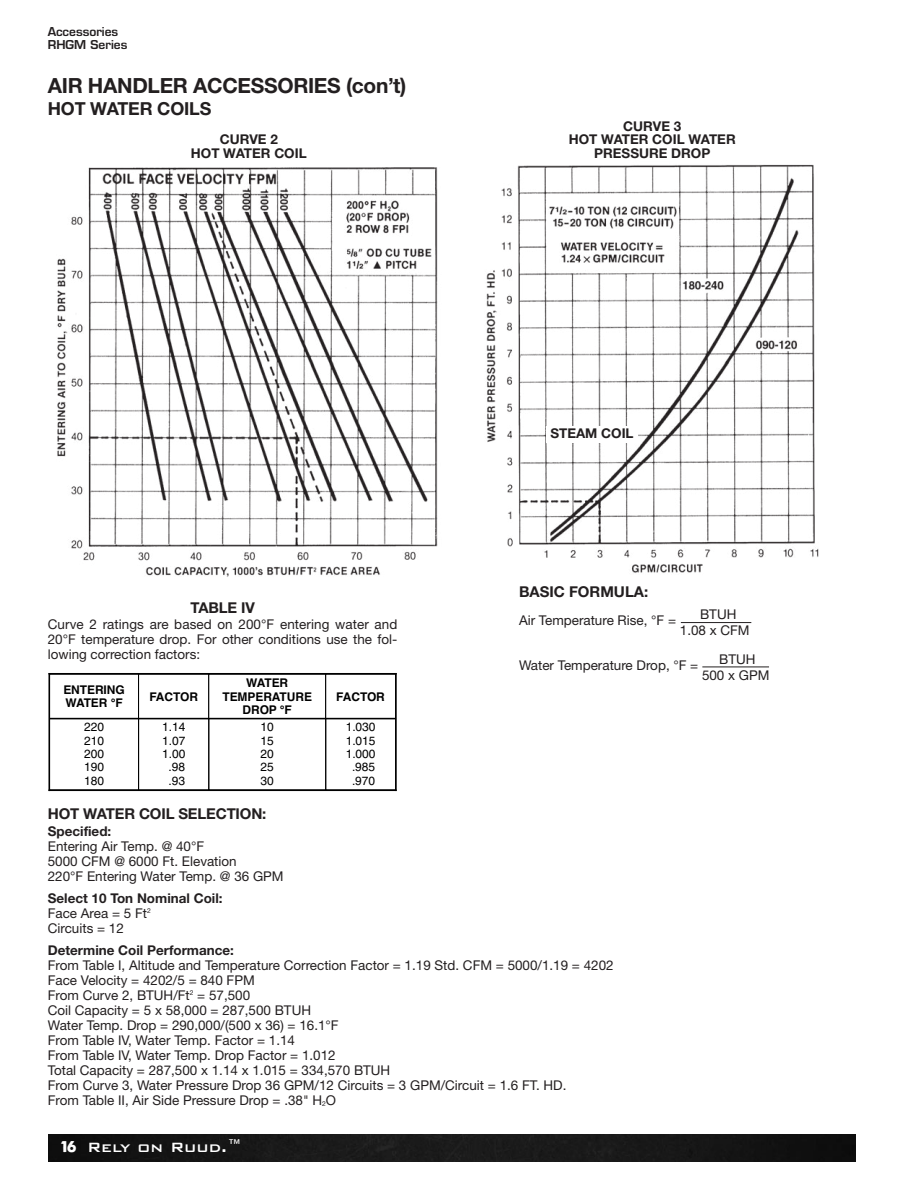
<style>
.page{position:relative;width:918px;height:1188px;background:#fff}
.page>*{position:absolute;margin:0;border:0;box-sizing:border-box;transform-origin:0 0}
.t1{font:700 20.85px "Helvetica Neue";letter-spacing:-.015em;color:#231f20}
.t2{font:700 18px "Helvetica Neue";letter-spacing:-.01em;color:#231f20}
.t3{font:500 18px "Bank Gothic BT";color:#fff}
.t4{font:700 15px "Helvetica Neue";letter-spacing:-.01em;color:#231f20}
.t5{font:15px "A Loveof Thunder";color:#fff}
.t6{font:13.5px/15px "Helvetica Neue";color:#231f20}
.t7{font:700 13.5px/13.5px "Helvetica Neue";color:#231f20;text-align:center}
.t8{font:12px/13.5px "Helvetica";color:#000;text-align:justify}
.t9{font:700 12px/13.5px "Helvetica";letter-spacing:-.005em;color:#000}
.t10{font:600 12px "Eurostile";color:#231f20}
</style>
<div class="page">
<img style="left:48px;top:1134px;width:807px;height:27px">
<img style="left:57px;top:167px;width:381px;height:410px">
<hr style="left:681px;top:622px;width:70px;height:1px;background:#231f20">
<hr style="left:702px;top:667px;width:67px;height:1px;background:#231f20">
<div style="left:49px;top:674px;width:90px;height:45px;border:1px solid #000"></div>
<div style="left:138px;top:674px;width:71px;height:45px;border:1px solid #000"></div>
<div style="left:208px;top:674px;width:118px;height:45px;border:1px solid #000"></div>
<div style="left:325px;top:674px;width:71px;height:45px;border:1px solid #000"></div>
<div style="left:49px;top:718px;width:90px;height:72px;border:1px solid #000"></div>
<div style="left:138px;top:718px;width:71px;height:72px;border:1px solid #000"></div>
<div style="left:208px;top:718px;width:118px;height:72px;border:1px solid #000"></div>
<div style="left:325px;top:718px;width:71px;height:72px;border:1px solid #000"></div>
<hr style="left:48px;top:673px;width:349px;height:1px;background:#000">
<hr style="left:48px;top:790px;width:349px;height:1px;background:#000">
<hr style="left:48px;top:673px;width:2px;height:118px;background:#000">
<hr style="left:395px;top:673px;width:2px;height:118px;background:#000">
<hr style="left:49px;top:718px;width:347px;height:1px;background:#000">
<img style="left:486px;top:164px;width:333px;height:409px">
<div style="left:546px;top:426px;width:92px;height:16px;background:#fff"></div>
<p class="t10" style="left:48px;top:27px;width:72px">Accessories</p>
<p class="t10" style="left:48px;top:40px;width:81px">RHGM Series</p>
<p class="t1" style="left:48px;top:78px;width:360px">AIR HANDLER ACCESSORIES (con’t)</p>
<p class="t2" style="left:48px;top:102px;width:165px">HOT WATER COILS</p>
<p class="t7" style="left:191px;top:134px;width:117px">CURVE 2<br>HOT WATER COIL</p>
<p class="t4" style="left:191px;top:602px;width:66px">TABLE IV</p>
<p class="t6" style="left:48px;top:618px;width:351px;text-align:justify">Curve 2 ratings are based on 200°F entering water and 20°F temperature drop. For other conditions use the fol&shy;lowing correction factors:</p>
<p class="t9" style="left:63px;top:684px;width:63px">ENTERING<br>WATER °F</p>
<p class="t9" style="left:149px;top:691px;width:50px">FACTOR</p>
<p class="t9" style="left:223px;top:677px;width:91px;text-align:center">WATER<br>TEMPERATURE<br>DROP °F</p>
<p class="t9" style="left:336px;top:691px;width:50px">FACTOR</p>
<p class="t8" style="left:84px;top:721px;width:21px">220<br>210<br>200<br>190<br>180</p>
<p class="t8" style="left:162px;top:721px;width:25px;text-align:center">1.14<br>1.07<br>1.00 .98 .93</p>
<p class="t8" style="left:261px;top:721px;width:15px">10<br>15<br>20<br>25<br>30</p>
<p class="t8" style="left:346px;top:721px;width:31px;text-align:center">1.030<br>1.015<br>1.000 .985 .970</p>
<p class="t7" style="left:569px;top:120px;width:168px">CURVE 3<br>HOT WATER COIL WATER<br>PRESSURE DROP</p>
<p class="t7" style="left:550px;top:428px;width:85px">STEAM COIL</p>
<p class="t4" style="left:519px;top:586px;width:131px">BASIC FORMULA:</p>
<p class="t6" style="left:519px;top:614px;width:159px">Air Temperature Rise, °F =</p>
<p class="t6" style="left:680px;top:607px;width:71px;line-height:16.5px;text-align:center">BTUH<br>1.08 x CFM</p>
<p class="t6" style="left:519px;top:659px;width:181px">Water Temperature Drop, °F =</p>
<p class="t6" style="left:702px;top:652px;width:69px;line-height:16.5px;text-align:center">BTUH<br>500 x GPM</p>
<p class="t4" style="left:48px;top:809px;width:220px">HOT WATER COIL SELECTION:</p>
<p class="t7" style="left:48px;top:825px;width:65px">Specified:</p>
<p class="t6" style="left:48px;top:840px;width:237px">Entering Air Temp. @ 40°F<br>5000 CFM @ 6000 Ft. Elevation<br>220°F Entering Water Temp. @ 36 GPM</p>
<p class="t7" style="left:48px;top:893px;width:176px">Select 10 Ton Nominal Coil:</p>
<p class="t6" style="left:48px;top:907px;width:104px">Face Area = 5 Ft<sup>2<br></sup>Circuits = 12</p>
<p class="t7" style="left:48px;top:945px;width:188px">Determine Coil Performance:</p>
<p class="t6" style="left:48px;top:959px;width:567px">From Table I, Altitude and Temperature Correction Factor = 1.19 Std. CFM = 5000/1.19 = 4202<br>Face Velocity = 4202/5 = 840 FPM<br>From Curve 2, BTUH/Ft<sup>2</sup> = 57,500<br>Coil Capacity = 5 x 58,000 = 287,500 BTUH<br>Water Temp. Drop = 290,000/(500 x 36) = 16.1°F<br>From Table IV, Water Temp. Factor = 1.14<br>From Table IV, Water Temp. Drop Factor = 1.012<br>Total Capacity = 287,500 x 1.14 x 1.015 = 334,570 BTUH<br>From Curve 3, Water Pressure Drop 36 GPM/12 Circuits = 3 GPM/Circuit = 1.6 FT. HD.<br>From Table II, Air Side Pressure Drop = .38" H<sub>2</sub>O</p>
<p class="t5" style="left:61px;top:1137px;width:17px">16</p>
<p class="t3" style="left:87px;top:1135px;width:157px">Rely on Ruud.™</p>
</div>
